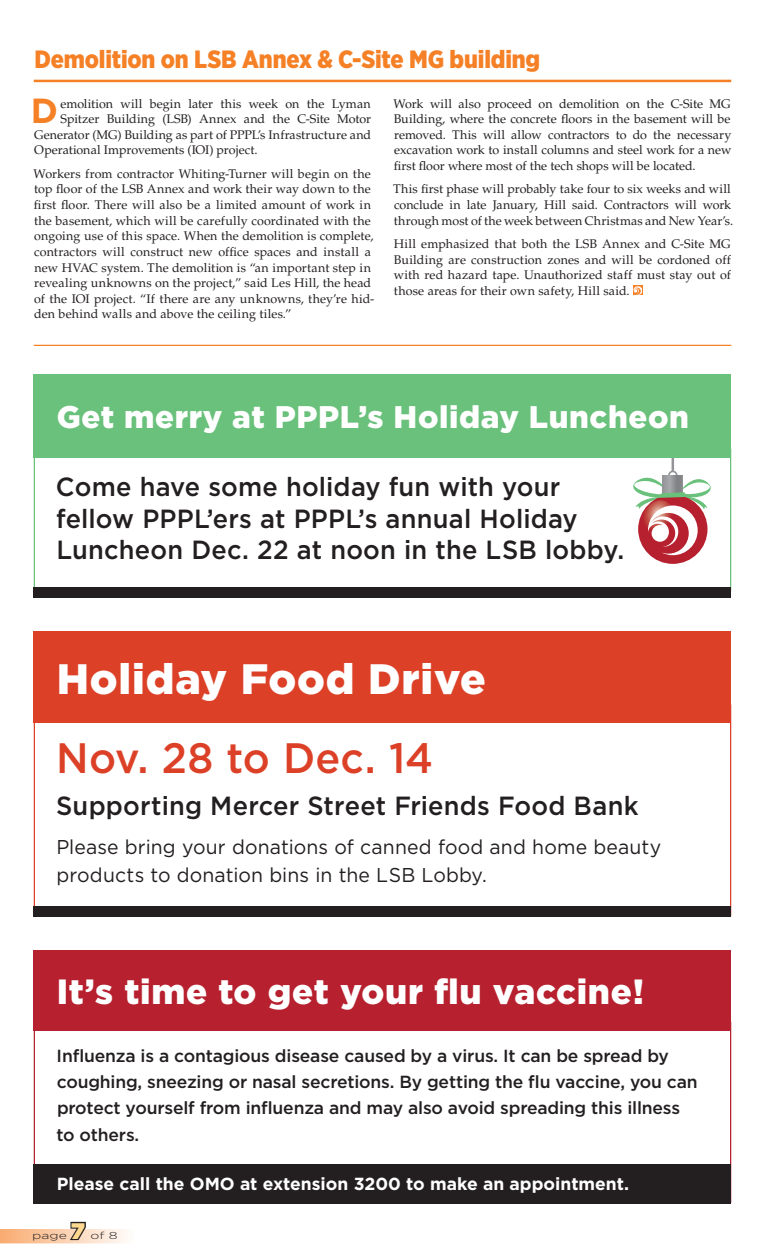
<style>
.page{position:relative;width:765px;height:1260px;background:#fff}
.page>*{position:absolute;margin:0;border:0;box-sizing:border-box;transform-origin:0 0}
.t1{font:900 42.5px "Gotham";letter-spacing:.02em;color:#fff}
.t2{font:500 42.5px "Gotham";letter-spacing:.005em;color:#dc4128}
.t3{font:900 35px "Gotham";letter-spacing:.02em;color:#fff}
.t4{font:700 34.88px "Gotham";color:#f58025}
.t5{font:900 31.25px "Gotham";letter-spacing:.02em;color:#fff}
.t6{font:500 26.25px/31.5px "Gotham";letter-spacing:.01em;color:#231f20}
.t7{font:900 25px "Gotham Narrow";letter-spacing:-.005em;color:#f58025}
.t8{font:900 22.5px "Gotham";color:#ffd990}
.t9{font:20px/27.5px "Gotham";letter-spacing:.01em;color:#231f20}
.t10{font:500 17.5px/26.2px "Gotham";letter-spacing:-.01em;color:#231f20}
.t11{font:700 17.5px "Gotham";color:#fff}
.t12{font:12.5px/15.6px "Palatino LT Std";letter-spacing:.01em;color:#231f20}
.t13{font:300 10px "Gotham";color:#231f20;scale:1.4 1}
</style>
<div class="page">
<div style="left:638px;top:495px;width:70px;height:69px;background:#b7202e;border-radius:50%"></div>
<svg style="left:633px;top:458px;width:78px;height:97px"></svg>
<svg style="left:634px;top:286px;width:8px;height:9px"></svg>
<hr style="left:34px;top:345px;width:697px;height:1px;background:#f58025">
<div style="left:34px;top:632px;width:697px;height:91px;background:#dc4128"></div>
<div style="left:34px;top:906px;width:697px;height:11px;background:#231f20"></div>
<div style="left:34px;top:950px;width:697px;height:80px;background:#b7202e"></div>
<div style="left:34px;top:374px;width:697px;height:84px;background:#6ac17b"></div>
<div style="left:34px;top:1164px;width:697px;height:40px;background:#231f20"></div>
<div style="left:34px;top:587px;width:697px;height:11px;background:#231f20"></div>
<svg style="left:0;top:1221px;width:126px;height:22px"></svg>
<hr style="left:34px;top:80px;width:697px;height:2px;background:#f58025">
<h3 class="t7" style="left:34px;top:43px;width:507px">Demolition on LSB Annex &amp; C-Site MG building</h3>
<h3 class="t4" style="left:31px;top:88px;width:29px">D</h3>
<p class="t12" style="left:60px;top:96px;width:312px">emolition will begin later this week on the Lyman</p>
<p class="t12" style="left:61px;top:111px;width:312px">Spitzer Building (LSB) Annex and the C-Site Motor</p>
<p class="t12" style="left:34px;top:127px;width:338px">Generator (MG) Building as part of PPPL’s Infrastructure and</p>
<p class="t12" style="left:34px;top:143px;width:225px">Operational Improvements (IOI) project.</p>
<p class="t12" style="left:34px;top:166px;width:342px">Workers from contractor Whiting-Turner will begin on the top floor of the LSB Annex and work their way down to the first floor. There will also be a limited amount of work in the basement, which will be carefully coordinated with the ongoing use of this space. When the demolition is complete, contractors will construct new office spaces and install a new HVAC system. The demolition is “an important step in revealing unknowns on the project,” said Les Hill, the head of the IOI project. “If there are any unknowns, they’re hid&shy;den behind walls and above the ceiling tiles.”</p>
<p class="t12" style="left:393px;top:96px;width:340px;text-align:justify">Work will also proceed on demolition on the C-Site MG Building, where the concrete floors in the basement will be removed. This will allow contractors to do the necessary excavation work to install columns and steel work for a new first floor where most of the tech shops will be located.</p>
<p class="t12" style="left:393px;top:182px;width:341px">This first phase will probably take four to six weeks and will conclude in late January, Hill said. Contractors will work through most of the week between Christmas and New Year’s.</p>
<p class="t12" style="left:394px;top:236px;width:339px;text-align:justify">Hill emphasized that both the LSB Annex and C-Site MG Building are construction zones and will be cordoned off with red hazard tape. Unauthorized staff must stay out of those areas for their own safety, Hill said.</p>
<h3 class="t5" style="left:57px;top:395px;width:634px">Get merry at PPPL’s Holiday Luncheon</h3>
<h3 class="t6" style="left:56px;top:471px;width:570px">Come have some holiday fun with your fellow PPPL’ers at PPPL’s annual Holiday<br>Luncheon Dec. 22 at noon in the LSB lobby.</h3>
<h1 class="t1" style="left:57px;top:650px;width:431px">Holiday Food Drive</h1>
<h1 class="t2" style="left:56px;top:730px;width:378px">Nov. 28 to Dec. 14</h1>
<h3 class="t6" style="left:56px;top:790px;width:584px">Supporting Mercer Street Friends Food Bank</h3>
<h3 class="t9" style="left:56px;top:833px;width:606px">Please bring your donations of canned food and home beauty products to donation bins in the LSB Lobby.</h3>
<h2 class="t3" style="left:57px;top:968px;width:589px">It’s time to get your flu vaccine!</h2>
<h3 class="t10" style="left:56px;top:1042px;width:643px">Influenza is a contagious disease caused by a virus. It can be spread by coughing, sneezing or nasal secretions. By getting the flu vaccine, you can protect yourself from influenza and may also avoid spreading this illness to others.</h3>
<h3 class="t11" style="left:57px;top:1172px;width:574px">Please call the OMO at extension 3200 to make an appointment.</h3>
<p class="t13" style="left:32px;top:1229px;width:26px">page</p>
<h3 class="t8" style="left:71px;top:1215px;width:15px">7</h3>
<p class="t13" style="left:90px;top:1229px;width:21px">of 8</p>
</div>
